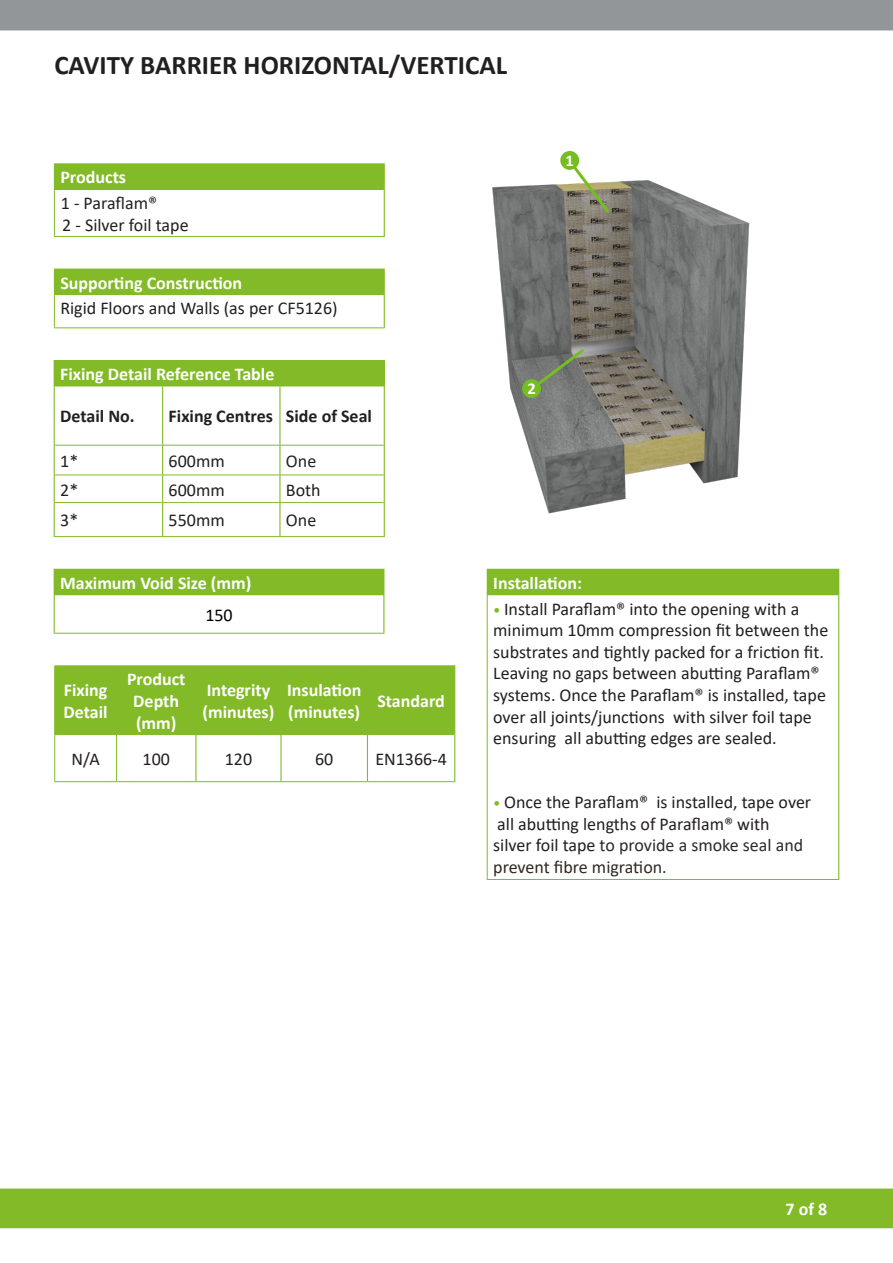
<style>
.page{position:relative;width:893px;height:1263px;background:#fff}
.page>*{position:absolute;margin:0;border:0;box-sizing:border-box;transform-origin:0 0}
.t1{font:700 27px "Calibri";color:#231f20}
.t2{font:18px/21.6px "Calibri";color:#231f20}
.t3{font:700 18px/21.6px "Calibri";color:#fff}
.t4{font:700 18px "Calibri";color:#231f20}
.t5{font:18px "Calibri";color:#000}
.t6{font:700 16.5px "Calibri";color:#fff}
.s1{font-size:15px;color:#82bb27}
.s2{color:#2d2926}
</style>
<div class="page">
<div style="left:0;top:1188px;width:893px;height:40px;background:#82bb27"></div>
<div style="left:0;top:0;width:893px;height:30px;background:#939698"></div>
<div style="left:54px;top:164px;width:330px;height:25px;background:#82bb27"></div>
<hr style="left:54px;top:163px;width:331px;height:1px;background:#82bb27">
<hr style="left:54px;top:189px;width:330px;height:1px;background:#82bb27">
<hr style="left:54px;top:190px;width:1px;height:46px;background:#82bb27">
<svg style="left:384px;top:164px;width:1px;height:25px"></svg>
<hr style="left:384px;top:189px;width:1px;height:47px;background:#82bb27">
<hr style="left:54px;top:236px;width:331px;height:1px;background:#82bb27">
<div style="left:54px;top:269px;width:330px;height:26px;background:#82bb27"></div>
<hr style="left:54px;top:295px;width:1px;height:32px;background:#82bb27">
<svg style="left:384px;top:269px;width:1px;height:26px"></svg>
<hr style="left:384px;top:295px;width:1px;height:32px;background:#82bb27">
<hr style="left:54px;top:327px;width:331px;height:1px;background:#82bb27">
<div style="left:487px;top:569px;width:352px;height:26px;background:#82bb27"></div>
<hr style="left:487px;top:595px;width:1px;height:284px;background:#82bb27">
<hr style="left:838px;top:595px;width:1px;height:284px;background:#82bb27">
<hr style="left:487px;top:879px;width:352px;height:1px;background:#82bb27">
<div style="left:55px;top:666px;width:399px;height:68px;background:#82bb27"></div>
<hr style="left:54px;top:665px;width:63px;height:1px;background:#82bb27">
<hr style="left:54px;top:666px;width:1px;height:68px;background:#82bb27">
<hr style="left:117px;top:665px;width:79px;height:1px;background:#82bb27">
<hr style="left:116px;top:666px;width:1px;height:68px;background:#82bb27">
<hr style="left:196px;top:665px;width:85px;height:1px;background:#82bb27">
<hr style="left:281px;top:665px;width:86px;height:1px;background:#82bb27">
<hr style="left:367px;top:665px;width:88px;height:1px;background:#82bb27">
<hr style="left:195px;top:666px;width:2px;height:68px;background:#82bb27">
<hr style="left:280px;top:666px;width:2px;height:68px;background:#82bb27">
<hr style="left:367px;top:666px;width:1px;height:68px;background:#82bb27">
<hr style="left:454px;top:666px;width:1px;height:68px;background:#82bb27">
<hr style="left:54px;top:734px;width:63px;height:1px;background:#82bb27">
<hr style="left:54px;top:735px;width:1px;height:46px;background:#82bb27">
<hr style="left:117px;top:734px;width:79px;height:1px;background:#82bb27">
<hr style="left:116px;top:735px;width:1px;height:46px;background:#82bb27">
<hr style="left:196px;top:734px;width:85px;height:1px;background:#82bb27">
<hr style="left:281px;top:734px;width:86px;height:1px;background:#82bb27">
<hr style="left:367px;top:734px;width:87px;height:1px;background:#82bb27">
<hr style="left:195px;top:735px;width:2px;height:46px;background:#82bb27">
<hr style="left:280px;top:735px;width:2px;height:46px;background:#82bb27">
<hr style="left:367px;top:735px;width:1px;height:46px;background:#82bb27">
<hr style="left:454px;top:734px;width:1px;height:47px;background:#82bb27">
<hr style="left:54px;top:781px;width:63px;height:1px;background:#82bb27">
<hr style="left:117px;top:781px;width:79px;height:1px;background:#82bb27">
<hr style="left:196px;top:781px;width:85px;height:1px;background:#82bb27">
<hr style="left:281px;top:781px;width:86px;height:1px;background:#82bb27">
<hr style="left:367px;top:781px;width:88px;height:1px;background:#82bb27">
<div style="left:54px;top:360px;width:330px;height:26px;background:#82bb27"></div>
<hr style="left:280px;top:360px;width:105px;height:1px;background:#82bb27">
<hr style="left:55px;top:386px;width:108px;height:1px;background:#82bb27">
<hr style="left:163px;top:386px;width:117px;height:1px;background:#82bb27">
<hr style="left:280px;top:386px;width:104px;height:1px;background:#82bb27">
<svg style="left:384px;top:361px;width:1px;height:25px"></svg>
<hr style="left:54px;top:386px;width:1px;height:59px;background:#82bb27">
<hr style="left:162px;top:386px;width:1px;height:59px;background:#82bb27">
<hr style="left:279px;top:386px;width:2px;height:59px;background:#82bb27">
<hr style="left:384px;top:386px;width:1px;height:59px;background:#82bb27">
<hr style="left:54px;top:445px;width:1px;height:30px;background:#82bb27">
<hr style="left:162px;top:445px;width:1px;height:30px;background:#82bb27">
<hr style="left:279px;top:445px;width:2px;height:30px;background:#82bb27">
<hr style="left:384px;top:445px;width:1px;height:30px;background:#82bb27">
<svg style="left:54px;top:475px;width:1px;height:28px"></svg>
<svg style="left:162px;top:476px;width:1px;height:26px"></svg>
<hr style="left:279px;top:475px;width:2px;height:27px;background:#82bb27">
<svg style="left:384px;top:475px;width:1px;height:28px"></svg>
<hr style="left:54px;top:503px;width:1px;height:33px;background:#82bb27">
<hr style="left:162px;top:503px;width:1px;height:33px;background:#82bb27">
<hr style="left:279px;top:503px;width:2px;height:33px;background:#82bb27">
<hr style="left:384px;top:503px;width:1px;height:33px;background:#82bb27">
<hr style="left:55px;top:445px;width:108px;height:1px;background:#82bb27">
<hr style="left:163px;top:445px;width:117px;height:1px;background:#82bb27">
<hr style="left:280px;top:445px;width:104px;height:1px;background:#82bb27">
<hr style="left:55px;top:475px;width:108px;height:1px;background:#82bb27">
<hr style="left:163px;top:475px;width:117px;height:1px;background:#82bb27">
<hr style="left:280px;top:475px;width:104px;height:1px;background:#82bb27">
<hr style="left:55px;top:502px;width:108px;height:1px;background:#82bb27">
<hr style="left:163px;top:502px;width:117px;height:1px;background:#82bb27">
<hr style="left:280px;top:502px;width:104px;height:1px;background:#82bb27">
<hr style="left:54px;top:536px;width:109px;height:1px;background:#82bb27">
<hr style="left:163px;top:536px;width:117px;height:1px;background:#82bb27">
<hr style="left:280px;top:536px;width:105px;height:1px;background:#82bb27">
<div style="left:54px;top:569px;width:330px;height:26px;background:#82bb27"></div>
<hr style="left:54px;top:595px;width:1px;height:38px;background:#82bb27">
<hr style="left:383px;top:595px;width:1px;height:38px;background:#82bb27">
<hr style="left:54px;top:633px;width:330px;height:1px;background:#82bb27">
<img style="left:492px;top:180px;width:258px;height:334px">
<div style="left:560px;top:151px;width:19px;height:19px;background:#76bd22;border-radius:50%"></div>
<svg style="left:570px;top:163px;width:42px;height:52px"></svg>
<div style="left:522px;top:379px;width:19px;height:19px;background:#76bd22;border-radius:50%"></div>
<svg style="left:534px;top:346px;width:52px;height:42px"></svg>
<p class="t1" style="left:54px;top:46px;width:454px">CAVITY BARRIER HORIZONTAL/VERTICAL</p>
<p class="t3" style="left:60px;top:166px;width:67px">Products</p>
<p class="t2" style="left:61px;top:192px;width:129px">1 - Paraflam®<br>2 - Silver foil tape</p>
<p class="t3" style="left:60px;top:272px;width:183px">Supporting Construction</p>
<p class="t2" style="left:60px;top:297px;width:279px">Rigid Floors and Walls (as per CF5126)</p>
<p class="t3" style="left:60px;top:363px;width:216px">Fixing Detail Reference Table</p>
<p class="t4" style="left:60px;top:404px;width:76px">Detail No.</p>
<p class="t4" style="left:169px;top:404px;width:106px">Fixing Centres</p>
<p class="t4" style="left:286px;top:404px;width:88px">Side of Seal</p>
<p class="t2" style="left:60px;top:450px;width:20px">1*</p>
<p class="t2" style="left:169px;top:450px;width:58px">600mm</p>
<p class="t2" style="left:286px;top:450px;width:32px">One</p>
<p class="t2" style="left:60px;top:478px;width:20px">2*</p>
<p class="t2" style="left:169px;top:478px;width:58px">600mm</p>
<p class="t2" style="left:286px;top:478px;width:36px">Both</p>
<p class="t2" style="left:60px;top:509px;width:20px">3*</p>
<p class="t2" style="left:169px;top:509px;width:58px">550mm</p>
<p class="t2" style="left:286px;top:509px;width:32px">One</p>
<p class="t6" style="left:527px;top:377px;width:10px">2</p>
<p class="t6" style="left:565px;top:148px;width:10px">1</p>
<p class="t3" style="left:60px;top:572px;width:193px">Maximum Void Size (mm)</p>
<p class="t5" style="left:205px;top:602px;width:29px">150</p>
<p class="t3" style="left:64px;top:679px;width:46px">Fixing<br>Detail</p>
<p class="t3" style="left:127px;top:668px;width:60px;text-align:center">Product<br>Depth (mm)</p>
<p class="t3" style="left:203px;top:679px;width:73px">Integrity (minutes)</p>
<p class="t3" style="left:287px;top:679px;width:76px">Insulation (minutes)</p>
<p class="t3" style="left:377px;top:690px;width:69px">Standard</p>
<p class="t2" style="left:71px;top:748px;width:30px">N/A</p>
<p class="t2" style="left:143px;top:748px;width:29px">100</p>
<p class="t2" style="left:225px;top:748px;width:29px">120</p>
<p class="t2" style="left:315px;top:748px;width:20px">60</p>
<p class="t2" style="left:375px;top:748px;width:73px">EN1366-4</p>
<p class="t3" style="left:493px;top:572px;width:90px">Installation:</p>
<p class="t2" style="left:493px;top:597px;width:337px"><span class="s1">•</span> Install Paraflam® into the opening with a minimum 10mm compression fit between the substrates and tightly packed for a friction fit.<br>Leaving no gaps between abutting Paraflam® systems. Once the Paraflam® is installed, tape over all joints/junctions with silver foil tape ensuring all abutting edges are sealed.</p>
<p class="t2" style="left:493px;top:791px;width:320px"><span class="s1">•</span> Once the Paraflam® is installed, tape over all abutting lengths of Paraflam® with<br>silver foil tape <span class="s2">to provide a smoke seal and prevent fibre migration.</span></p>
<p class="t3" style="left:786px;top:1198px;width:43px">7 of 8</p>
</div>
